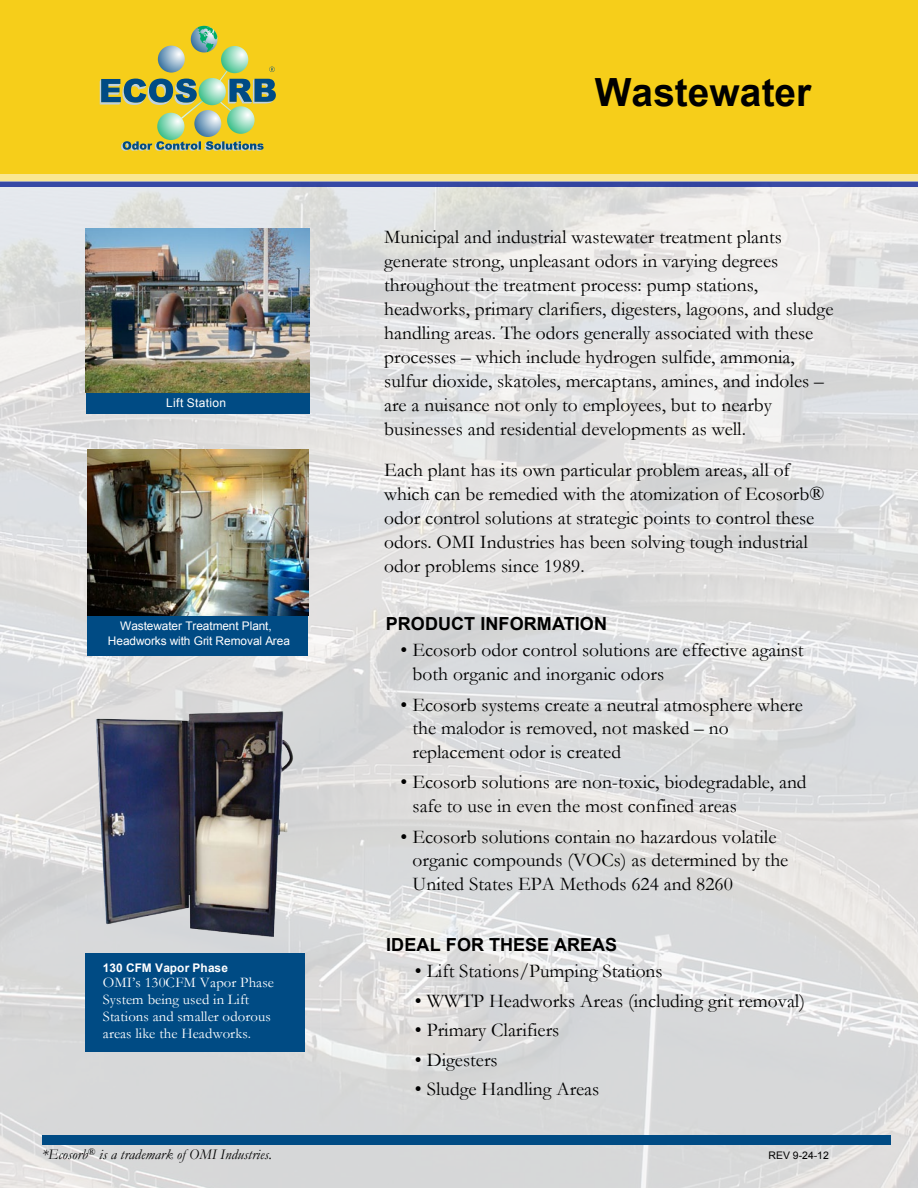
<style>
.page{position:relative;width:918px;height:1188px;background:#fff}
.page>*{position:absolute;margin:0;border:0;box-sizing:border-box;transform-origin:0 0}
.t1{font:700 38.85px "Arial";color:#000}
.t2{font:19.5px/24px "Garamond";color:#000}
.t3{font:700 18px "Arial";letter-spacing:.005em;color:#000}
.t4{font:14.7px/16.8px "Garamond";letter-spacing:.01em;color:#fff}
.t5{font:italic 14.7px "Garamond";letter-spacing:.005em;color:#000}
.t6{font:12px "Arial";letter-spacing:.025em;color:#fff}
.t7{font:11.85px/14.1px "Arial";letter-spacing:-.01em;color:#fff;text-align:center}
.t8{font:700 11.85px "Arial";color:#fff}
.t9{font:10.5px "Arial";color:#000}
</style>
<div class="page">
<img style="left:0;top:186px;width:918px;height:1002px">
<div style="left:86px;top:389px;width:223px;height:25px;background:#004b84"></div>
<img style="left:86px;top:228px;width:223px;height:164px">
<div style="left:87px;top:614px;width:221px;height:41px;background:#004b84"></div>
<img style="left:88px;top:449px;width:220px;height:166px">
<div style="left:85px;top:954px;width:220px;height:98px;background:#004b84"></div>
<div style="left:42px;top:1135px;width:849px;height:10px;background:#004b84"></div>
<img style="left:96px;top:711px;width:198px;height:225px">
<div style="left:0;top:0;width:918px;height:181px;background:#f6ce1a"></div>
<div style="left:0;top:181px;width:918px;height:5px;background:#3649a5"></div>
<div style="left:0;top:174px;width:918px;height:7px;background:#fae791"></div>
<svg style="left:158px;top:46px;width:27px;height:27px"></svg>
<svg style="left:157px;top:113px;width:27px;height:27px"></svg>
<svg style="left:194px;top:110px;width:27px;height:27px"></svg>
<svg style="left:227px;top:106px;width:28px;height:28px"></svg>
<svg style="left:221px;top:46px;width:27px;height:27px"></svg>
<svg style="left:199px;top:78px;width:27px;height:27px"></svg>
<svg style="left:100px;top:79px;width:106px;height:41px"></svg>
<svg style="left:191px;top:26px;width:27px;height:26px"></svg>
<svg style="left:121px;top:141px;width:143px;height:10px"></svg>
<svg style="left:216px;top:65px;width:60px;height:50px"></svg>
<p class="t6" style="left:166px;top:394px;width:61px">Lift Station</p>
<p class="t7" style="left:108px;top:619px;width:184px">Wastewater Treatment Plant,<br>Headworks with Grit Removal Area</p>
<p class="t8" style="left:103px;top:960px;width:127px">130 CFM Vapor Phase</p>
<p class="t4" style="left:103px;top:974px;width:173px">OMI’s 130CFM Vapor Phase<br>System being used in Lift<br>Stations and smaller odorous areas like the Headworks.</p>
<h1 class="t1" style="left:595px;top:67px;width:218px">Wastewater</h1>
<p class="t2" style="left:384px;top:225px;width:451px">Municipal and industrial wastewater treatment plants generate strong, unpleasant odors in varying degrees throughout the treatment process: pump stations, headworks, primary clarifiers, digesters, lagoons, and sludge handling areas. The odors generally associated with these processes – which include hydrogen sulfide, ammonia, sulfur dioxide, skatoles, mercaptans, amines, and indoles – are a nuisance not only to employees, but to nearby businesses and residential developments as well.</p>
<p class="t2" style="left:384px;top:458px;width:441px">Each plant has its own particular problem areas, all of which can be remedied with the atomization of Ecosorb® odor control solutions at strategic points to control these odors. OMI Industries has been solving tough industrial odor problems since 1989.</p>
<p class="t3" style="left:386px;top:612px;width:223px">PRODUCT INFORMATION</p>
<p class="t2" style="left:413px;top:638px;width:393px;line-height:23.4px;text-indent:-12px">• Ecosorb odor control solutions are effective against both organic and inorganic odors</p>
<p class="t2" style="left:413px;top:693px;width:392px;line-height:23.4px;text-indent:-12px">• Ecosorb systems create a neutral atmosphere where the malodor is removed, not masked – no replacement odor is created</p>
<p class="t2" style="left:413px;top:770px;width:396px;line-height:23.4px;text-indent:-12px">• Ecosorb solutions are non-toxic, biodegradable, and safe to use in even the most confined areas</p>
<p class="t2" style="left:413px;top:825px;width:377px;line-height:23.4px;text-indent:-12px">• Ecosorb solutions contain no hazardous volatile organic compounds (VOCs) as determined by the<br>United States EPA Methods 624 and 8260</p>
<p class="t3" style="left:386px;top:932px;width:233px">IDEAL FOR THESE AREAS</p>
<p class="t2" style="left:415px;top:959px;width:249px">• Lift Stations/Pumping Stations</p>
<p class="t2" style="left:415px;top:989px;width:392px">• WWTP Headworks Areas (including grit removal)</p>
<p class="t2" style="left:415px;top:1018px;width:146px">• Primary Clarifiers</p>
<p class="t2" style="left:415px;top:1047px;width:84px">• Digesters</p>
<p class="t2" style="left:415px;top:1077px;width:186px">• Sludge Handling Areas</p>
<p class="t5" style="left:42px;top:1145px;width:232px">*Ecosorb<sup>®</sup> is a trademark of OMI Industries.</p>
<p class="t9" style="left:768px;top:1148px;width:62px">REV 9-24-12</p>
</div>
